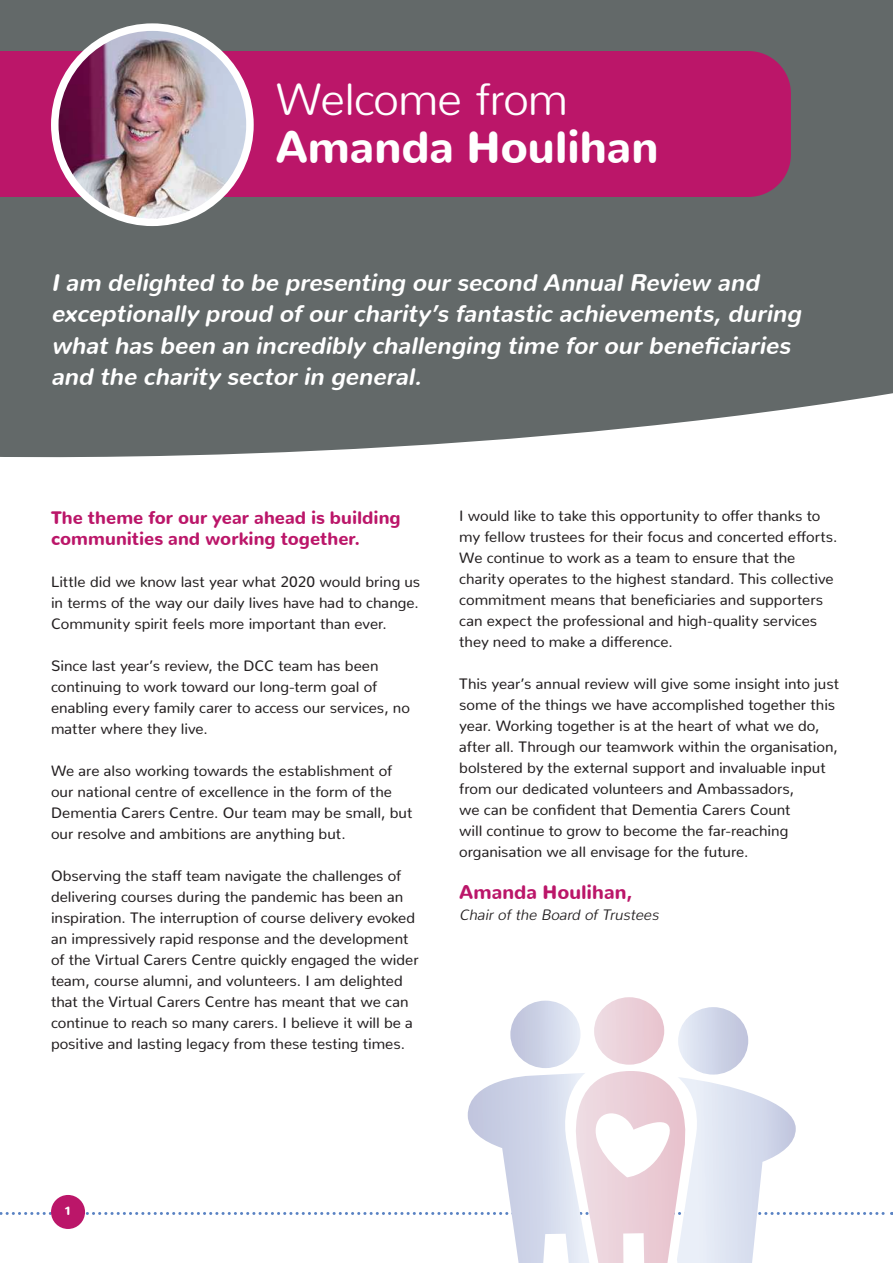
<style>
.page{position:relative;width:893px;height:1263px;background:#fff}
.page>*{position:absolute;margin:0;border:0;box-sizing:border-box;transform-origin:0 0}
.t1{font:900 45px "Nunito";letter-spacing:-.005em;color:#fff}
.t2{font:300 45px "Nunito";letter-spacing:-.025em;color:#fff}
.t3{font:italic 800 24px/31.5px "Nunito";color:#fff}
.t4{font:900 19.5px "Nunito";color:#bb1669}
.t5{font:900 18px/21px "Nunito";color:#bb1669}
.t6{font:15px/21px "Nunito";color:#231f20}
.t7{font:italic 300 15px "Nunito";color:#231f20}
.t8{font:900 12px "Nunito";color:#fff}
</style>
<div class="page">
<div style="left:0;top:0;width:893px;height:458px;background:#636969"></div>
<div style="left:0;top:51px;width:791px;height:146px;background:#bb1669"></div>
<img style="left:55px;top:27px;width:195px;height:195px;border-radius:98px">
<div style="left:51px;top:23px;width:203px;height:203px;border:8px solid #fff;border-radius:50%"></div>
<svg style="left:0;top:997px;width:893px;height:266px"></svg>
<h1 class="t2" style="left:275px;top:61px;width:294px">Welcome from</h1>
<h1 class="t1" style="left:275px;top:105px;width:385px">Amanda Houlihan</h1>
<h2 class="t3" style="left:51px;top:263px;width:758px">Iam delighted to be presenting oursecond AnnualReview and exceptionally proud ofourcharity’sfantasticachievements,during whathasbeen an incredibly challenging time forourbeneficiaries and the charity sectorin general.</h2>
<p class="t5" style="left:51px;top:504px;width:351px">The theme for our year ahead is building communities and working together.</p>
<p class="t6" style="left:51px;top:569px;width:371px;text-align:justify">Little did we know last year what 2020 would bring us in terms of the way our daily lives have had to change.<br>Community spirit feels more important than ever.</p>
<p class="t6" style="left:51px;top:653px;width:360px">Since last year’s review, the DCC team has been continuing to work toward our long-term goal of enabling every family carer to access our services, no matter where they live.</p>
<p class="t6" style="left:51px;top:758px;width:363px">We are also working towards the establishment of our national centre of excellence in the form of the Dementia Carers Centre. Our team may be small, but our resolve and ambitions are anything but.</p>
<p class="t6" style="left:51px;top:863px;width:369px">Observing the staff team navigate the challenges of delivering courses during the pandemic has been an inspiration. The interruption of course delivery evoked an impressively rapid response and the development of the Virtual Carers Centre quickly engaged the wider team, course alumni, and volunteers. I am delighted that the Virtual Carers Centre has meant that we can continue to reach so many carers. I believe it will be a positive and lasting legacy from these testing times.</p>
<p class="t6" style="left:459px;top:503px;width:380px">I would like to take this opportunity to offer thanks to my fellow trustees for their focus and concerted efforts.<br>We continue to work as a team to ensure that the charity operates to the highest standard. This collective commitment means that beneficiaries and supporters can expect the professional and high-quality services they need to make a difference.</p>
<p class="t6" style="left:459px;top:671px;width:381px">This year’s annual review will give some insight into just some of the things we have accomplished together this year. Working together is at the heart of what we do, after all. Through our teamwork within the organisation, bolstered by the external support and invaluable input from our dedicated volunteers and Ambassadors,<br>we can be confident that Dementia Carers Count<br>will continue to grow to become the far-reaching organisation we all envisage for the future.</p>
<h3 class="t4" style="left:459px;top:873px;width:175px">Amanda Houlihan,</h3>
<p class="t7" style="left:459px;top:902px;width:205px">Chairofthe Board ofTrustees</p>
<p class="t8" style="left:64px;top:1200px;width:9px">1</p>
</div>
